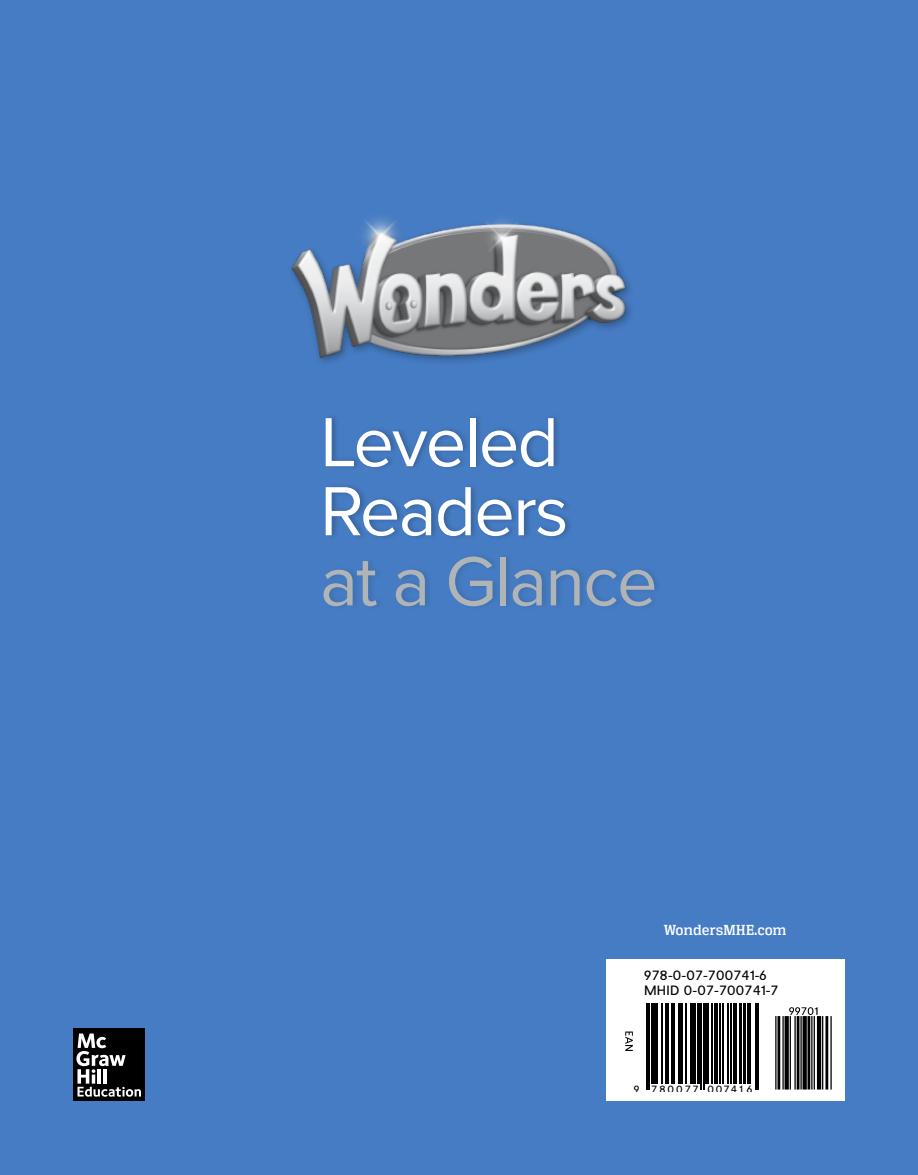
<style>
.page{position:relative;width:918px;height:1175px;background:#fff}
.page>*{position:absolute;margin:0;border:0;box-sizing:border-box;transform-origin:0 0}
.t1{font:72px/69px "Proxima Nova";letter-spacing:-.025em;color:#fff}
.t2{font:72px "Proxima Nova";letter-spacing:-.025em;color:#b1b4b6}
.t3{font:14.25px "Vectipede Rg";letter-spacing:.03em;color:#fff}
.t4{font:13.5px/14.5px "MH Eupperelemsans";color:#000}
.t5{font:10.5px "MH Eupperelemsans";letter-spacing:.18em;color:#000}
</style>
<div class="page">
<div style="left:0;top:0;width:918px;height:1174px;background:#467cc3"></div>
<img style="left:291px;top:218px;width:336px;height:145px">
<div style="left:606px;top:959px;width:238px;height:141px;background:#fff"></div>
<div style="left:73px;top:1028px;width:72px;height:72px;background:#000"></div>
<svg style="left:76px;top:1033px;width:65px;height:63px"></svg>
<div style="left:324px;top:413px;width:249px;height:128px;background:#000;opacity:.2"></div>
<hr style="left:775px;top:1016px;width:2px;height:73px;background:#000">
<hr style="left:777px;top:1016px;width:3px;height:73px;background:#000">
<hr style="left:782px;top:1016px;width:2px;height:73px;background:#000">
<svg style="left:785px;top:1016px;width:4px;height:73px"></svg>
<hr style="left:794px;top:1016px;width:2px;height:73px;background:#000">
<hr style="left:790px;top:1016px;width:1px;height:73px;background:#000">
<hr style="left:797px;top:1016px;width:2px;height:73px;background:#000">
<hr style="left:800px;top:1016px;width:2px;height:73px;background:#000">
<svg style="left:803px;top:1016px;width:4px;height:73px"></svg>
<hr style="left:807px;top:1016px;width:3px;height:73px;background:#000">
<hr style="left:814px;top:1016px;width:1px;height:73px;background:#000">
<hr style="left:811px;top:1016px;width:2px;height:73px;background:#000">
<hr style="left:817px;top:1016px;width:4px;height:73px;background:#000">
<hr style="left:822px;top:1016px;width:1px;height:73px;background:#000">
<hr style="left:825px;top:1016px;width:3px;height:73px;background:#000">
<hr style="left:830px;top:1016px;width:2px;height:73px;background:#000">
<svg style="left:789px;top:1007px;width:28px;height:8px"></svg>
<svg style="left:625px;top:1031px;width:8px;height:20px"></svg>
<hr style="left:646px;top:1003px;width:1px;height:86px;background:#000">
<hr style="left:649px;top:1003px;width:1px;height:86px;background:#000">
<hr style="left:651px;top:1003px;width:4px;height:81px;background:#000">
<hr style="left:656px;top:1003px;width:2px;height:81px;background:#000">
<hr style="left:662px;top:1003px;width:1px;height:81px;background:#000">
<hr style="left:665px;top:1003px;width:1px;height:81px;background:#000">
<hr style="left:668px;top:1003px;width:1px;height:81px;background:#000">
<hr style="left:671px;top:1003px;width:4px;height:81px;background:#000">
<hr style="left:678px;top:1003px;width:3px;height:81px;background:#000">
<hr style="left:682px;top:1003px;width:1px;height:81px;background:#000">
<hr style="left:686px;top:1003px;width:1px;height:81px;background:#000">
<hr style="left:690px;top:1003px;width:1px;height:81px;background:#000">
<hr style="left:693px;top:1003px;width:3px;height:81px;background:#000">
<hr style="left:697px;top:1003px;width:3px;height:81px;background:#000">
<hr style="left:701px;top:1003px;width:1px;height:86px;background:#000">
<hr style="left:703px;top:1003px;width:1px;height:86px;background:#000">
<hr style="left:706px;top:1003px;width:3px;height:81px;background:#000">
<hr style="left:712px;top:1003px;width:1px;height:81px;background:#000">
<hr style="left:714px;top:1003px;width:4px;height:81px;background:#000">
<hr style="left:720px;top:1003px;width:1px;height:81px;background:#000">
<hr style="left:722px;top:1003px;width:1px;height:81px;background:#000">
<hr style="left:727px;top:1003px;width:1px;height:81px;background:#000">
<hr style="left:731px;top:1003px;width:1px;height:81px;background:#000">
<hr style="left:733px;top:1003px;width:4px;height:81px;background:#000">
<hr style="left:739px;top:1003px;width:2px;height:81px;background:#000">
<hr style="left:744px;top:1003px;width:2px;height:81px;background:#000">
<hr style="left:747px;top:1003px;width:1px;height:81px;background:#000">
<hr style="left:750px;top:1003px;width:1px;height:81px;background:#000">
<hr style="left:756px;top:1003px;width:1px;height:86px;background:#000">
<hr style="left:758px;top:1003px;width:1px;height:86px;background:#000">
<p class="t1" style="left:320px;top:404px;width:250px">Leveled<br>Readers</p>
<p class="t2" style="left:320px;top:527px;width:339px">at a Glance</p>
<p class="t3" style="left:664px;top:922px;width:124px">WondersMHE.com</p>
<p class="t4" style="left:644px;top:968px;width:136px">978-0-07-700741-6<br>MHID 0-07-700741-7</p>
<p class="t5" style="left:634px;top:1083px;width:120px">9 780077 00741 6</p>
</div>
